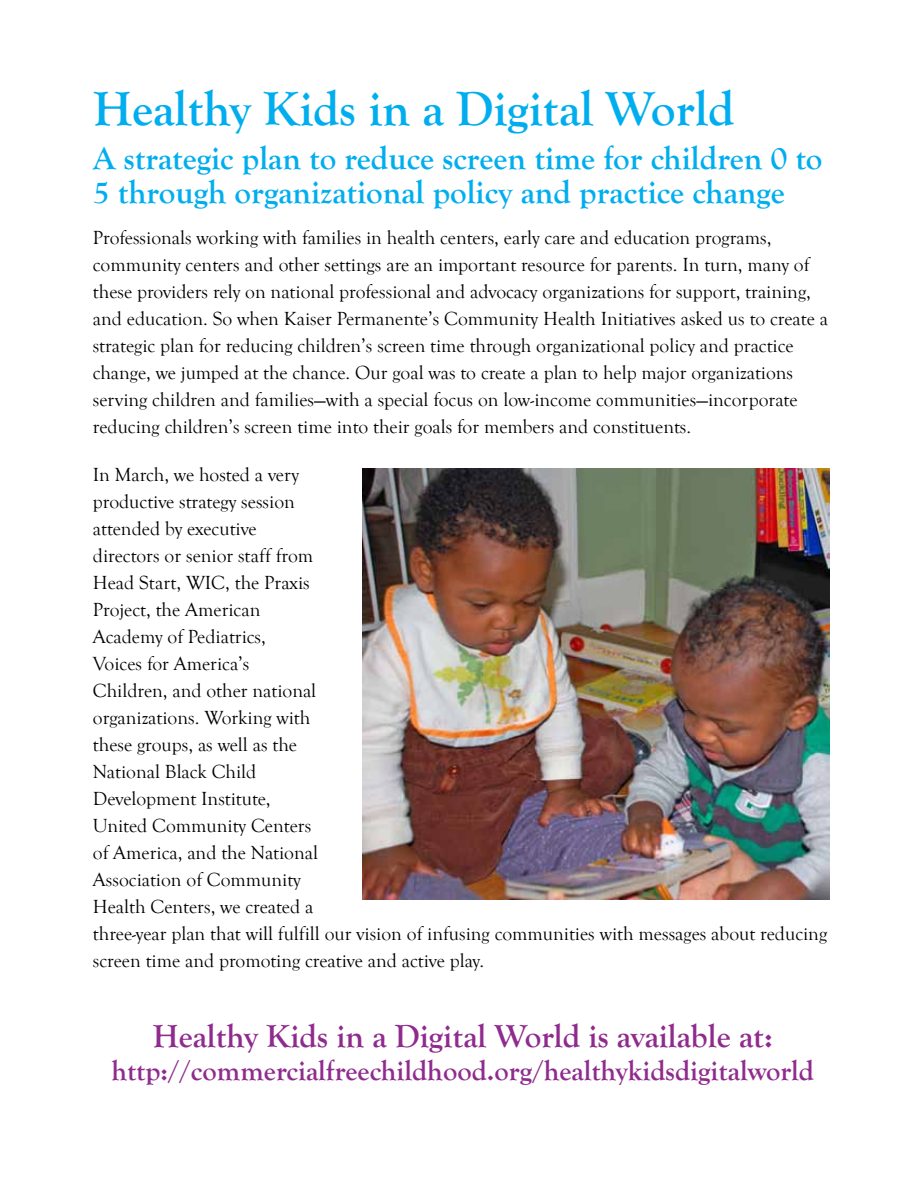
<style>
.page{position:relative;width:918px;height:1188px;background:#fff}
.page>*{position:absolute;margin:0;border:0;box-sizing:border-box;transform-origin:0 0}
.t1{font:700 49.5px "Goudy Old Style T";color:#00aeef}
.t2{font:700 33px/34.5px "Goudy Old Style T";color:#00aeef}
.t3{font:700 33px "Goudy Old Style T";color:#902b8e}
.t4{font:700 28.5px "Goudy Old Style T";color:#902b8e}
.t5{font:19.5px/27px "Goudy Old Style T";color:#000}
</style>
<div class="page">
<img style="left:363px;top:469px;width:467px;height:431px">
<h1 class="t1" style="left:93px;top:90px;width:643px">Healthy Kids in a Digital World</h1>
<h2 class="t2" style="left:93px;top:141px;width:731px">A strategic plan to reduce screen time for children 0 to<br>5 through organizational policy and practice change</h2>
<p class="t5" style="left:93px;top:226px;width:737px">Professionals working with families in health centers, early care and education programs, community centers and other settings are an important resource for parents. In turn, many of these providers rely on national professional and advocacy organizations for support, training, and education. So when Kaiser Permanente’s Community Health Initiatives asked us to create a strategic plan for reducing children’s screen time through organizational policy and practice change, we jumped at the chance. Our goal was to create a plan to help major organizations serving children and families—with a special focus on low-income communities—incorporate reducing children’s screen time into their goals for members and constituents.</p>
<p class="t5" style="left:93px;top:462px;width:736px">In March, we hosted a very<br>productive strategy session<br>attended by executive<br>directors or senior staff from<br>Head Start, WIC, the Praxis<br>Project, the American<br>Academy of Pediatrics,<br>Voices for America’s<br>Children, and other national<br>organizations. Working with<br>these groups, as well as the<br>National Black Child<br>Development Institute,<br>United Community Centers<br>of America, and the National<br>Association of Community<br>Health Centers, we created a<br>three-year plan that will fulfill our vision of infusing communities with messages about reducing screen time and promoting creative and active play.</p>
<h2 class="t3" style="left:153px;top:1018px;width:622px">Healthy Kids in a Digital World is available at:</h2>
<h3 class="t4" style="left:111px;top:1055px;width:704px">http://commercialfreechildhood.org/healthykidsdigitalworld</h3>
</div>
